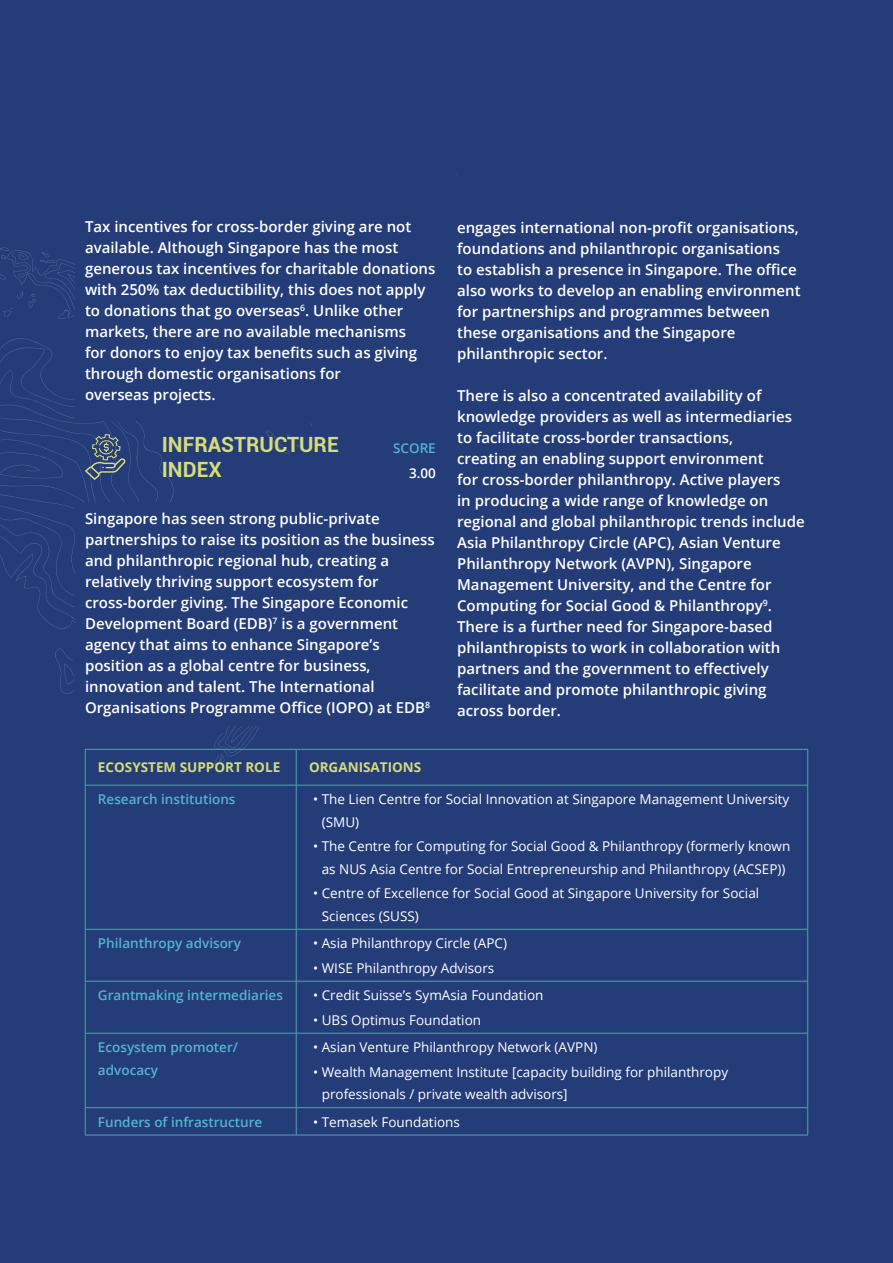
<style>
.page{position:relative;width:893px;height:1263px;background:#243c78}
.page>*{position:absolute;margin:0;border:0;box-sizing:border-box;transform-origin:0 0}
.t1{font:700 21px/25.2px "Roboto";color:#d5dc7a}
.t2{font:600 15px/21px "Open Sans";color:#fff}
.t3{font:13.5px/22.5px "Open Sans";color:#fff}
.t4{font:600 13.5px/22.5px "Open Sans";color:#54b4ce}
.t5{font:700 13.5px "Open Sans";color:#d5dc7a}
.t6{font:600 13.5px "Open Sans";color:#fff}
</style>
<div class="page">
<hr style="left:85px;top:749px;width:1px;height:36px;background:#54a1b0">
<hr style="left:296px;top:749px;width:512px;height:1px;background:#54a1b0">
<hr style="left:296px;top:749px;width:1px;height:36px;background:#54a1b0">
<hr style="left:807px;top:749px;width:1px;height:36px;background:#54a1b0">
<hr style="left:85px;top:785px;width:211px;height:1px;background:#54a1b0">
<hr style="left:85px;top:785px;width:1px;height:144px;background:#54a1b0">
<hr style="left:296px;top:785px;width:512px;height:1px;background:#54a1b0">
<hr style="left:296px;top:785px;width:1px;height:144px;background:#54a1b0">
<hr style="left:807px;top:785px;width:1px;height:144px;background:#54a1b0">
<hr style="left:85px;top:929px;width:211px;height:1px;background:#54a1b0">
<hr style="left:85px;top:929px;width:1px;height:52px;background:#54a1b0">
<hr style="left:296px;top:929px;width:512px;height:1px;background:#54a1b0">
<hr style="left:296px;top:929px;width:1px;height:52px;background:#54a1b0">
<hr style="left:807px;top:929px;width:1px;height:52px;background:#54a1b0">
<hr style="left:85px;top:981px;width:211px;height:1px;background:#54a1b0">
<hr style="left:85px;top:981px;width:1px;height:52px;background:#54a1b0">
<hr style="left:296px;top:981px;width:512px;height:1px;background:#54a1b0">
<hr style="left:296px;top:981px;width:1px;height:52px;background:#54a1b0">
<hr style="left:807px;top:981px;width:1px;height:52px;background:#54a1b0">
<hr style="left:85px;top:1033px;width:211px;height:1px;background:#54a1b0">
<hr style="left:85px;top:1033px;width:1px;height:74px;background:#54a1b0">
<hr style="left:296px;top:1033px;width:512px;height:1px;background:#54a1b0">
<hr style="left:296px;top:1033px;width:1px;height:74px;background:#54a1b0">
<hr style="left:807px;top:1033px;width:1px;height:74px;background:#54a1b0">
<hr style="left:85px;top:1107px;width:211px;height:1px;background:#54a1b0">
<svg style="left:85px;top:1108px;width:1px;height:27px"></svg>
<hr style="left:296px;top:1107px;width:512px;height:1px;background:#54a1b0">
<svg style="left:296px;top:1108px;width:1px;height:27px"></svg>
<svg style="left:807px;top:1108px;width:1px;height:27px"></svg>
<hr style="left:85px;top:1135px;width:211px;height:1px;background:#54a1b0">
<hr style="left:296px;top:1135px;width:512px;height:1px;background:#54a1b0">
<svg style="left:0;top:247px;width:346px;height:518px"></svg>
<p class="t2" style="left:85px;top:216px;width:352px">Tax incentives for cross-border giving are not available. Although Singapore has the most generous tax incentives for charitable donations with 250% tax deductibility, this does not apply to donations that go overseas<sup>6</sup>. Unlike other markets, there are no available mechanisms<br>for donors to enjoy tax benefits such as giving through domestic organisations for<br>overseas projects.</p>
<p class="t2" style="left:457px;top:217px;width:345px">engages international non-profit organisations, foundations and philanthropic organisations<br>to establish a presence in Singapore. The office also works to develop an enabling environment for partnerships and programmes between these organisations and the Singapore philanthropic sector.</p>
<p class="t2" style="left:457px;top:385px;width:349px">There is also a concentrated availability of knowledge providers as well as intermediaries to facilitate cross-border transactions,<br>creating an enabling support environment<br>for cross-border philanthropy. Active players<br>in producing a wide range of knowledge on regional and global philanthropic trends include Asia Philanthropy Circle (APC), Asian Venture Philanthropy Network (AVPN), Singapore Management University, and the Centre for Computing for Social Good &amp; Philanthropy<sup>9</sup>.<br>There is a further need for Singapore-based philanthropists to work in collaboration with partners and the government to effectively facilitate and promote philanthropic giving across border.</p>
<h1 class="t1" style="left:162px;top:432px;width:178px">INFRASTRUCTURE<br>INDEX</h1>
<p class="t4" style="left:393px;top:436px;width:44px">SCORE</p>
<p class="t6" style="left:409px;top:463px;width:28px">3.00</p>
<p class="t2" style="left:85px;top:508px;width:351px">Singapore has seen strong public-private partnerships to raise its position as the business and philanthropic regional hub, creating a relatively thriving support ecosystem for cross-border giving. The Singapore Economic Development Board (EDB)<sup>7</sup> is a government agency that aims to enhance Singapore’s position as a global centre for business, innovation and talent. The International Organisations Programme Office (IOPO) at EDB<sup>8</sup></p>
<p class="t5" style="left:98px;top:758px;width:184px">ECOSYSTEM SUPPORT ROLE</p>
<p class="t5" style="left:309px;top:758px;width:114px">ORGANISATIONS</p>
<p class="t4" style="left:98px;top:787px;width:139px">Research institutions</p>
<p class="t3" style="left:322px;top:787px;width:469px;text-indent:-9px">• The Lien Centre for Social Innovation at Singapore Management University (SMU)</p>
<p class="t3" style="left:313px;top:835px;width:479px;text-align:center">• The Centre for Computing for Social Good &amp; Philanthropy (formerly known as NUS Asia Centre for Social Entrepreneurship and Philanthropy (ACSEP))</p>
<p class="t3" style="left:322px;top:882px;width:439px;text-indent:-9px">• Centre of Excellence for Social Good at Singapore University for Social<br>Sciences (SUSS)</p>
<p class="t4" style="left:98px;top:932px;width:145px">Philanthropy advisory</p>
<p class="t3" style="left:313px;top:932px;width:195px">• Asia Philanthropy Circle (APC)</p>
<p class="t3" style="left:313px;top:956px;width:183px">• WISE Philanthropy Advisors</p>
<p class="t4" style="left:98px;top:983px;width:187px">Grantmaking intermediaries</p>
<p class="t3" style="left:313px;top:983px;width:232px">• Credit Suisse’s SymAsia Foundation</p>
<p class="t3" style="left:313px;top:1008px;width:169px">• UBS Optimus Foundation</p>
<p class="t4" style="left:98px;top:1035px;width:142px">Ecosystem promoter/ advocacy</p>
<p class="t3" style="left:313px;top:1035px;width:286px">• Asian Venture Philanthropy Network (AVPN)</p>
<p class="t3" style="left:322px;top:1060px;width:408px;text-indent:-9px">• Wealth Management Institute [capacity building for philanthropy professionals / private wealth advisors]</p>
<p class="t4" style="left:98px;top:1110px;width:166px">Funders of infrastructure</p>
<p class="t3" style="left:313px;top:1110px;width:148px">• Temasek Foundations</p>
</div>
